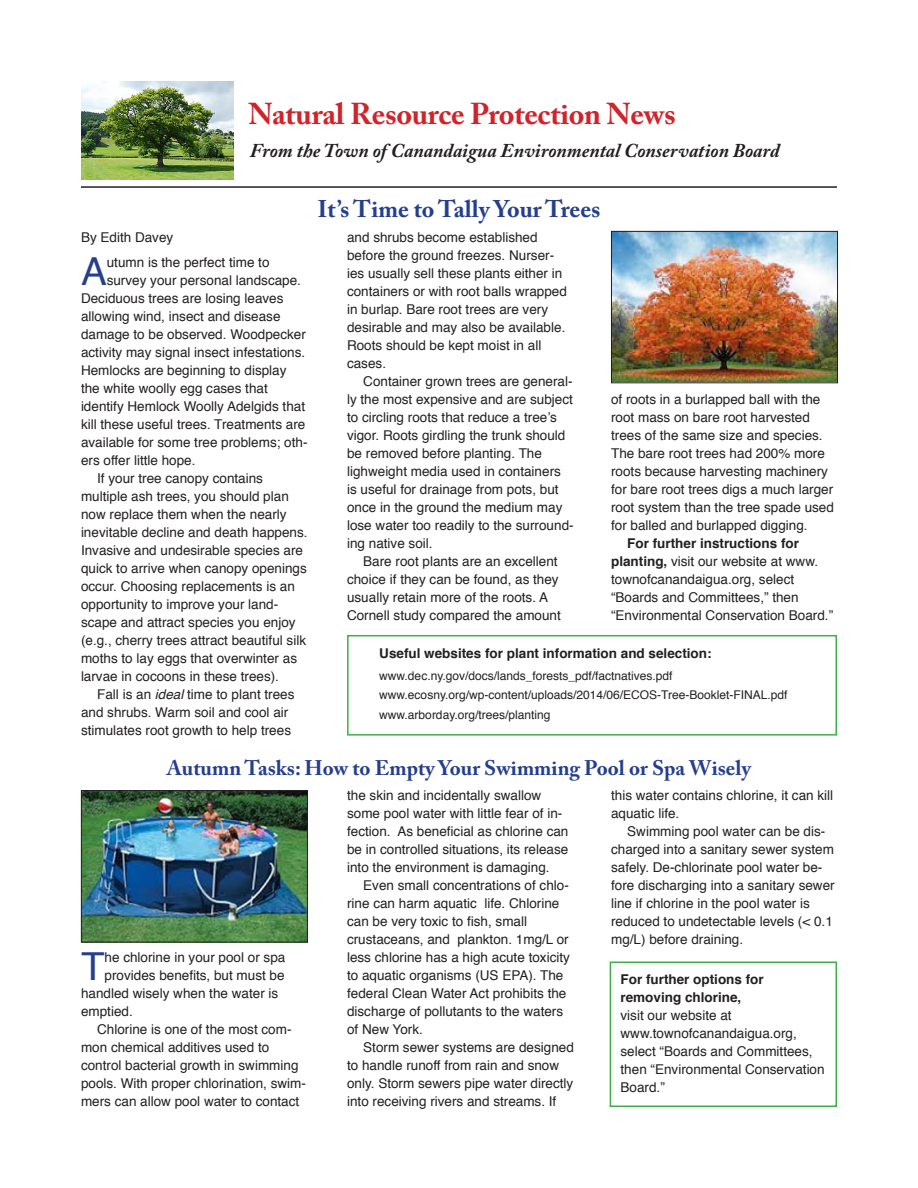
<style>
.page{position:relative;width:918px;height:1188px;background:#fff}
.page>*{position:absolute;margin:0;border:0;box-sizing:border-box;transform-origin:0 0}
.t1{font:38.55px "Helvetica";color:#253f8e}
.t2{font:700 30px "Adobe Caslon Pro";letter-spacing:-.01em;color:#d1232a}
.t3{font:700 24px "Adobe Caslon Pro";color:#253f8e}
.t4{font:700 21px "Adobe Caslon Pro";color:#253f8e}
.t5{font:italic 700 19.5px "Adobe Caslon Pro";color:#231f20}
.t6{font:13.5px/18px "Helvetica";color:#231f20}
.t7{font:700 13.5px/18px "Helvetica";color:#231f20}
.t8{font:12px "Helvetica";color:#231f20}
.s1{font-style:italic}
.s2{font-weight:700}
</style>
<div class="page">
<hr style="left:81px;top:186px;width:756px;height:2px;background:#231f20">
<div style="left:347px;top:635px;width:490px;height:101px;border:2px solid #40ae49"></div>
<div style="left:610px;top:962px;width:227px;height:145px;border:2px solid #40ae49"></div>
<img style="left:81px;top:81px;width:152px;height:98px">
<img style="left:613px;top:233px;width:223px;height:148px">
<div style="left:611px;top:231px;width:227px;height:152px;border:1px solid #231f20"></div>
<img style="left:83px;top:792px;width:223px;height:148px">
<div style="left:81px;top:790px;width:227px;height:152px;border:1px solid #231f20"></div>
<p class="t2" style="left:248px;top:96px;width:429px">Natural Resource Protection News</p>
<p class="t5" style="left:250px;top:139px;width:531px">From the Town of Canandaigua Environmental Conservation Board</p>
<p class="t6" style="left:81px;top:229px;width:94px">By Edith Davey</p>
<p class="t1" style="left:81px;top:242px;width:27px">A</p>
<p class="t6" style="left:107px;top:254px;width:164px">utumn is the perfect time to</p>
<p class="t6" style="left:107px;top:272px;width:196px">survey your personal landscape.</p>
<p class="t6" style="left:81px;top:290px;width:204px">Deciduous trees are losing leaves</p>
<p class="t6" style="left:81px;top:308px;width:201px">allowing wind, insect and disease</p>
<p class="t6" style="left:81px;top:326px;width:226px">damage to be observed. Woodpecker</p>
<p class="t6" style="left:81px;top:344px;width:226px">activity may signal insect infestations.</p>
<p class="t6" style="left:81px;top:362px;width:207px">Hemlocks are beginning to display</p>
<p class="t6" style="left:81px;top:380px;width:188px">the white woolly egg cases that</p>
<p class="t6" style="left:81px;top:398px;width:226px">identify Hemlock Woolly Adelgids that</p>
<p class="t6" style="left:81px;top:416px;width:226px">kill these useful trees. Treatments are</p>
<p class="t6" style="left:81px;top:434px;width:228px">available for some tree problems; oth-</p>
<p class="t6" style="left:81px;top:452px;width:116px">ers offer little hope.</p>
<p class="t6" style="left:81px;top:470px;width:228px;text-indent:16px">If your tree canopy contains multiple ash trees, you should plan now replace them when the nearly inevitable decline and death happens.<br>Invasive and undesirable species are quick to arrive when canopy openings occur. Choosing replacements is an opportunity to improve your land&shy;scape and attract species you enjoy (e.g., cherry trees attract beautiful silk moths to lay eggs that overwinter as larvae in cocoons in these trees).</p>
<p class="t6" style="left:81px;top:686px;width:215px;text-indent:16px">Fall is an <span class="s1">ideal</span> time to plant trees and shrubs. Warm soil and cool air stimulates root growth to help trees</p>
<p class="t3" style="left:318px;top:194px;width:284px">It’s Time to Tally Your Trees</p>
<p class="t6" style="left:347px;top:229px;width:221px">and shrubs become established before the ground freezes. Nurser&shy;ies usually sell these plants either in containers or with root balls wrapped in burlap. Bare root trees are very desirable and may also be available.<br>Roots should be kept moist in all cases.</p>
<p class="t6" style="left:347px;top:373px;width:228px;text-indent:16px">Container grown trees are general&shy;ly the most expensive and are subject to circling roots that reduce a tree’s vigor. Roots girdling the trunk should be removed before planting. The lighweight media used in containers is useful for drainage from pots, but once in the ground the medium may lose water too readily to the surround&shy;ing native soil.</p>
<p class="t6" style="left:347px;top:553px;width:215px;text-indent:16px">Bare root plants are an excellent choice if they can be found, as they usually retain more of the roots. A Cornell study compared the amount</p>
<p class="t6" style="left:611px;top:390px;width:224px">of roots in a burlapped ball with the root mass on bare root harvested trees of the same size and species.<br>The bare root trees had 200% more roots because harvesting machinery for bare root trees digs a much larger root system than the tree spade used for balled and burlapped digging.</p>
<p class="t6" style="left:611px;top:534px;width:224px;text-indent:16px"><span class="s2">For further instructions for planting,</span> visit our website at www. townofcanandaigua.org, select “Boards and Committees,” then “Environmental Conservation Board.”</p>
<p class="t7" style="left:379px;top:645px;width:334px">Useful websites for plant information and selection:</p>
<p class="t8" style="left:379px;top:667px;width:295px">www.dec.ny.gov/docs/lands_forests_pdf/factnatives.pdf</p>
<p class="t8" style="left:379px;top:686px;width:410px">www.ecosny.org/wp-content/uploads/2014/06/ECOS-Tree-Booklet-FINAL.pdf</p>
<p class="t8" style="left:379px;top:706px;width:173px">www.arborday.org/trees/planting</p>
<p class="t4" style="left:167px;top:755px;width:586px">Autumn Tasks: How to Empty Your Swimming Pool or Spa Wisely</p>
<p class="t1" style="left:81px;top:936px;width:25px">T</p>
<p class="t6" style="left:105px;top:948px;width:182px">he chlorine in your pool or spa</p>
<p class="t6" style="left:105px;top:966px;width:182px">provides benefits, but must be</p>
<p class="t6" style="left:81px;top:984px;width:199px">handled wisely when the water is</p>
<p class="t6" style="left:81px;top:1002px;width:53px">emptied.</p>
<p class="t6" style="left:81px;top:1020px;width:227px;text-indent:16px">Chlorine is one of the most com&shy;mon chemical additives used to control bacterial growth in swimming pools. With proper chlorination, swim&shy;mers can allow pool water to contact</p>
<p class="t6" style="left:347px;top:787px;width:223px">the skin and incidentally swallow some pool water with little fear of in&shy;fection. As beneficial as chlorine can be in controlled situations, its release into the environment is damaging.</p>
<p class="t6" style="left:347px;top:877px;width:224px;text-indent:16px">Even small concentrations of chlo&shy;rine can harm aquatic life. Chlorine can be very toxic to fish, small crustaceans, and plankton. 1mg/L or less chlorine has a high acute toxicity to aquatic organisms (US EPA). The federal Clean Water Act prohibits the discharge of pollutants to the waters of New York.</p>
<p class="t6" style="left:347px;top:1039px;width:228px;text-indent:16px">Storm sewer systems are designed to handle runoff from rain and snow only. Storm sewers pipe water directly into receiving rivers and streams. If</p>
<p class="t6" style="left:611px;top:787px;width:224px">this water contains chlorine, it can kill aquatic life.</p>
<p class="t6" style="left:611px;top:823px;width:225px;text-indent:16px">Swimming pool water can be dis&shy;charged into a sanitary sewer system safely. De-chlorinate pool water be&shy;fore discharging into a sanitary sewer line if chlorine in the pool water is reduced to undetectable levels (&lt; 0.1 mg/L) before draining.</p>
<p class="t7" style="left:621px;top:971px;width:145px">For further options for removing chlorine,</p>
<p class="t6" style="left:621px;top:1007px;width:113px">visit our website at</p>
<p class="t6" style="left:621px;top:1025px;width:206px">www.townofcanandaigua.org, select “Boards and Committees, then “Environmental Conservation<br>Board.”</p>
</div>
